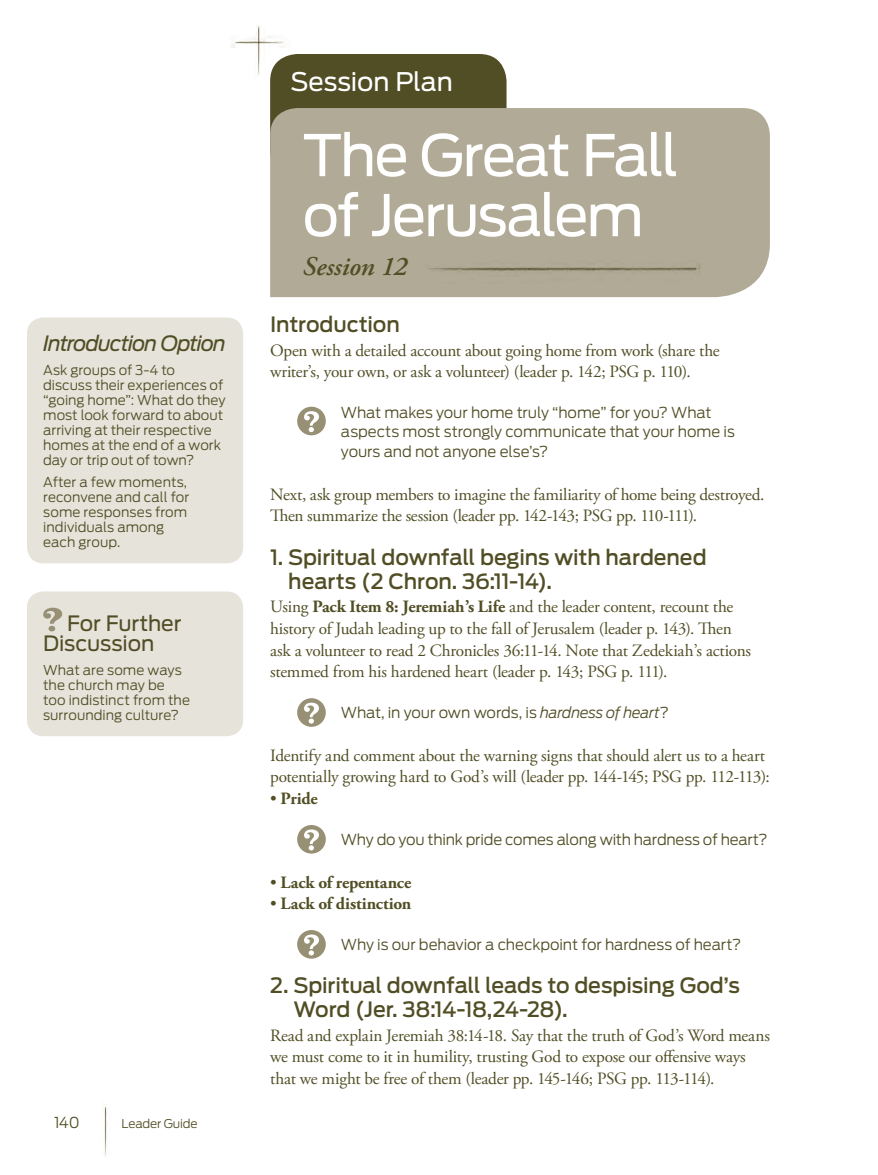
<style>
.page{position:relative;width:878px;height:1175px;background:#fff}
.page>*{position:absolute;margin:0;border:0;box-sizing:border-box;transform-origin:0 0}
.head1{font:57px/60px "Antenna";letter-spacing:-.035em;color:#fff}
.header3{font:italic 600 27px "Adobe Garamond Pro";letter-spacing:-.01em;color:#514e25}
.header2{font:25.5px "Antenna";letter-spacing:-.01em;color:#fff}
.subhead10_TP{font:500 21px/24px "Antenna";letter-spacing:-.01em;color:#514e25}
.t1{font:21px/19.5px "Antenna";letter-spacing:-.005em;color:#514e25}
.t2{font:italic 21px "Antenna";letter-spacing:-.045em;color:#514e25}
.body2{font:17.25px/21.8px "Adobe Garamond Pro";letter-spacing:-.015em;color:#514e25}
.body2_no_space{font:17.25px/21.8px "Adobe Garamond Pro";letter-spacing:-.015em;color:#514e25}
.body2-2{font:700 17.25px "Adobe Garamond Pro";letter-spacing:-.005em;color:#514e25}
.body2_no_space-2{font:700 17.25px "Adobe Garamond Pro";letter-spacing:-.01em;color:#514e25}
.questions{font:300 15px/19.5px "Antenna";letter-spacing:-.01em;color:#514e25}
.t3{font:300 13.5px/15px "Antenna";color:#514e25}
.t4{font:300 12px "Antenna";letter-spacing:-.01em;color:#514e25}
.s1{font-weight:700}
.s2{font-style:italic}
.s3{font-weight:400}
</style>
<div class="page">
<div style="left:270px;top:54px;width:236px;height:124px;background:#514e25;border-radius:27px"></div>
<div style="left:270px;top:108px;width:500px;height:189px;background:#b1aa96"></div>
<img style="left:104px;top:1104px;width:3px;height:52px">
<img style="left:257px;top:25px;width:3px;height:50px">
<img style="left:231px;top:34px;width:53px;height:14px">
<img style="left:358px;top:257px;width:345px;height:26px">
<div style="left:27px;top:317px;width:216px;height:246px;background:#e5e3da;border-radius:16px"></div>
<svg style="left:297px;top:407px;width:29px;height:28px"></svg>
<svg style="left:297px;top:698px;width:29px;height:29px"></svg>
<div style="left:27px;top:591px;width:216px;height:145px;background:#e5e3da;border-radius:16px"></div>
<svg style="left:43px;top:607px;width:19px;height:24px"></svg>
<svg style="left:297px;top:825px;width:29px;height:28px"></svg>
<svg style="left:297px;top:930px;width:29px;height:28px"></svg>
<p class="t2" style="left:43px;top:330px;width:184px">Introduction Option</p>
<p class="t3" style="left:43px;top:362px;width:184px">Ask groups of 3-4 to discuss their experiences of “going home”: What do they most look forward to about arriving at their respective homes at the end of a work day or trip out of town?</p>
<p class="t3" style="left:43px;top:475px;width:148px">After a few moments, reconvene and call for some responses from individuals among each group.</p>
<p class="t1" style="left:43px;top:614px;width:140px;text-indent:24px">For Further<br>Discussion</p>
<p class="t3" style="left:43px;top:662px;width:148px">What are some ways the church may be too indistinct from the surrounding culture?</p>
<p class="questions" style="left:54px;top:1112px;width:27px">140</p>
<p class="t4" style="left:122px;top:1116px;width:78px">Leader Guide</p>
<p class="header2" style="left:290px;top:66px;width:164px">Session Plan</p>
<p class="head1" style="left:302px;top:126px;width:377px">The Great Fall of Jerusalem</p>
<p class="header3" style="left:302px;top:251px;width:106px">Session 12</p>
<p class="subhead10_TP" style="left:270px;top:313px;width:131px">Introduction</p>
<p class="body2" style="left:270px;top:340px;width:451px">Open with a detailed account about going home from work (share the writer’s, your own, or ask a volunteer) (leader p. 142; PSG p. 110).</p>
<p class="questions" style="left:341px;top:403px;width:395px">What makes your home truly “home” for you? What aspects most strongly communicate that your home is yours and not anyone else’s?</p>
<p class="body2" style="left:270px;top:484px;width:496px">Next, ask group members to imagine the familiarity of home being destroyed.<br>Then summarize the session (leader pp. 142-143; PSG pp. 110-111).</p>
<p class="subhead10_TP" style="left:288px;top:545px;width:420px;text-indent:-18px">1. Spiritual downfall begins with hardened hearts (2 Chron. 36:11-14).</p>
<p class="body2" style="left:270px;top:596px;width:482px">Using <span class="s1">Pack Item 8: Jeremiah’s Life</span> and the leader content, recount the history of Judah leading up to the fall of Jerusalem (leader p. 143). Then ask a volunteer to read 2 Chronicles 36:11-14. Note that Zedekiah’s actions stemmed from his hardened heart (leader p. 143; PSG p. 111).</p>
<p class="questions" style="left:341px;top:703px;width:330px">What, in your own words, is <span class="s2">hardness of heart</span>?</p>
<p class="body2_no_space" style="left:270px;top:745px;width:501px">Identify and comment about the warning signs that should alert us to a heart potentially growing hard to God’s will (leader pp. 144-145; PSG pp. 112-113):</p>
<p class="body2-2" style="left:270px;top:788px;width:49px"><span class="s3">•</span> Pride</p>
<p class="questions" style="left:341px;top:829px;width:428px">Why do you think pride comes along with hardness of heart?</p>
<p class="body2_no_space-2" style="left:270px;top:872px;width:143px"><span class="s3">•</span> Lack of repentance</p>
<p class="body2-2" style="left:270px;top:893px;width:143px"><span class="s3">•</span> Lack of distinction</p>
<p class="questions" style="left:341px;top:934px;width:402px">Why is our behavior a checkpoint for hardness of heart?</p>
<p class="subhead10_TP" style="left:293px;top:973px;width:448px;text-indent:-23px">2. Spiritual downfall leads to despising God’s<br>Word (Jer. 38:14-18,24-28).</p>
<p class="body2" style="left:270px;top:1024px;width:501px">Read and explain Jeremiah 38:14-18. Say that the truth of God’s Word means we must come to it in humility, trusting God to expose our offensive ways that we might be free of them (leader pp. 145-146; PSG pp. 113-114).</p>
</div>
